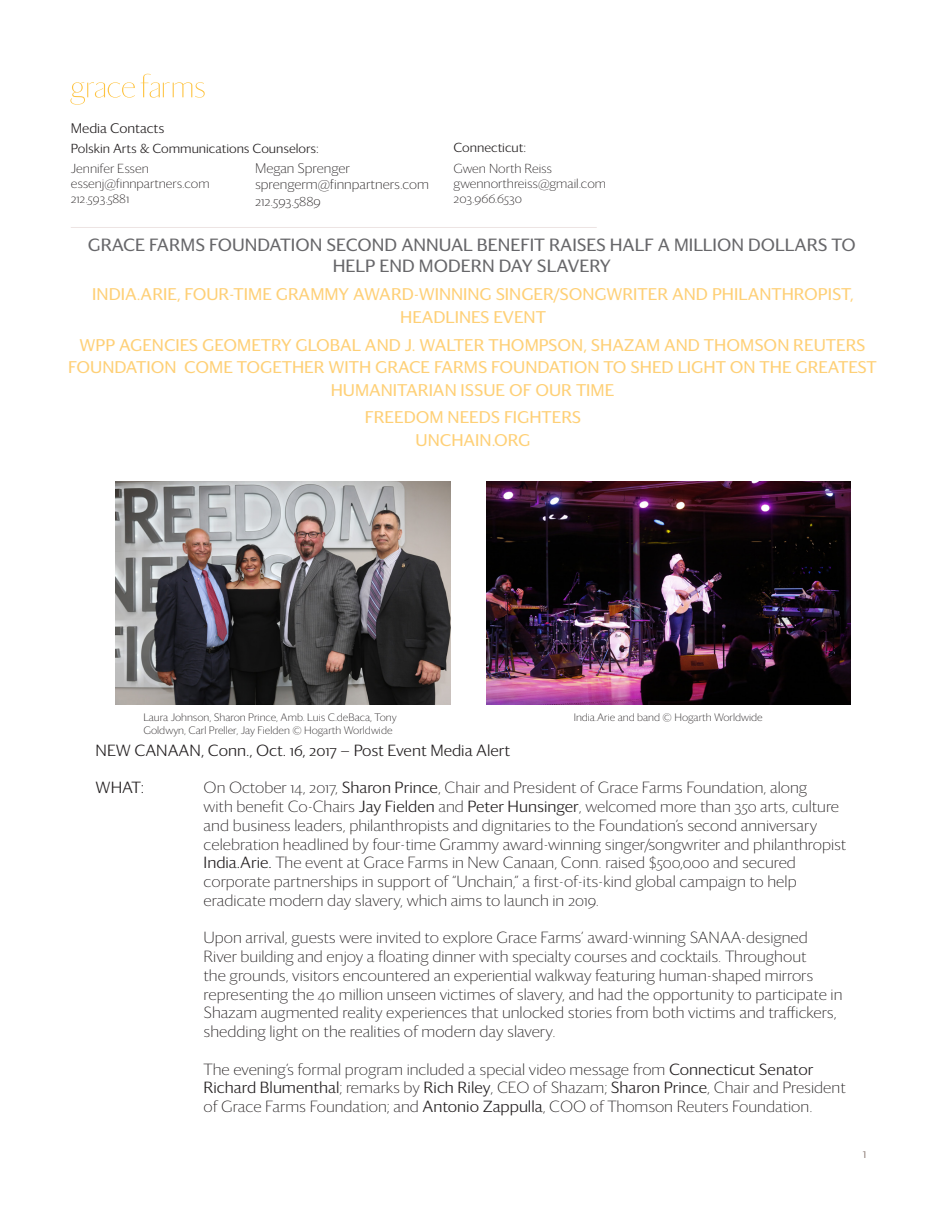
<style>
.page{position:relative;width:945px;height:1215px;background:#fff}
.page>*{position:absolute;margin:0;border:0;box-sizing:border-box;transform-origin:0 0}
.t1{font:17.25px/21px "Darby Sans";color:#67676a;text-align:center}
.t2{font:16.5px/22.5px "Darby Sans";color:#fed077;text-align:center}
.Paragraph_Style_1{font:200 15.75px/18.8px "Darby Sans";color:#231f20}
.Paragraph_Style_1-2{font:300 15.75px "Darby Sans";color:#231f20}
.t3{font:200 13.5px "Darby Sans";color:#231f20}
.t4{font:300 13.5px "Darby Sans";color:#231f20}
.t5{font:300 13.5px "Darby Sans";color:#8d7e78}
.t6{font:200 12.75px "Darby Sans";color:#231f20}
.t7{font:300 12.75px "Darby Sans";color:#231f20}
.t8{font:200 10.5px/12.6px "Darby Sans";color:#231f20}
.s1{font-weight:300}
</style>
<div class="page">
<hr style="left:71px;top:227px;width:526px;height:1px;background:#ede4e3">
<svg style="left:141px;top:74px;width:64px;height:24px"></svg>
<svg style="left:70px;top:82px;width:65px;height:23px"></svg>
<img style="left:116px;top:481px;width:334px;height:223px">
<img style="left:486px;top:481px;width:364px;height:223px">
<p class="t4" style="left:71px;top:118px;width:95px">Media Contacts</p>
<p class="t7" style="left:71px;top:140px;width:250px">Polskin Arts &amp; Communications Counselors:</p>
<p class="t6" style="left:71px;top:159px;width:80px">Jennifer Essen</p>
<p class="t6" style="left:71px;top:175px;width:140px">essenj@finnpartners.com</p>
<p class="t6" style="left:71px;top:190px;width:60px">212.593.5881</p>
<p class="t3" style="left:255px;top:159px;width:96px">Megan Sprenger</p>
<p class="t3" style="left:255px;top:175px;width:175px">sprengerm@finnpartners.com</p>
<p class="t3" style="left:255px;top:192px;width:67px">212.593.5889</p>
<p class="t7" style="left:454px;top:139px;width:74px">Connecticut:</p>
<p class="t6" style="left:454px;top:159px;width:100px">Gwen North Reiss</p>
<p class="t6" style="left:454px;top:175px;width:154px">gwennorthreiss@gmail.com</p>
<p class="t6" style="left:454px;top:190px;width:70px">203.966.6530</p>
<p class="t1" style="left:88px;top:234px;width:769px">GRACE FARMS FOUNDATION SECOND ANNUAL BENEFIT RAISES HALF A MILLION DOLLARS TO<br>HELP END MODERN DAY SLAVERY</p>
<p class="t2" style="left:92px;top:282px;width:763px">INDIA.ARIE, FOUR-TIME GRAMMY AWARD-WINNING SINGER/SONGWRITER AND PHILANTHROPIST,<br>HEADLINES EVENT</p>
<p class="t2" style="left:68px;top:333px;width:810px">WPP AGENCIES GEOMETRY GLOBAL AND J. WALTER THOMPSON, SHAZAM AND THOMSON REUTERS<br>FOUNDATION COME TOGETHER WITH GRACE FARMS FOUNDATION TO SHED LIGHT ON THE GREATEST<br>HUMANITARIAN ISSUE OF OUR TIME</p>
<p class="t2" style="left:365px;top:406px;width:218px">FREEDOM NEEDS FIGHTERS</p>
<p class="t2" style="left:416px;top:428px;width:116px">UNCHAIN.ORG</p>
<p class="t8" style="left:143px;top:711px;width:255px">Laura Johnson, Sharon Prince, Amb. Luis C.deBaca, Tony<br>Goldwyn, Carl Preller, Jay Fielden © Hogarth Worldwide</p>
<p class="t8" style="left:574px;top:711px;width:191px">India.Arie and band © Hogarth Worldwide</p>
<p class="Paragraph_Style_1-2" style="left:96px;top:739px;width:416px">NEW CANAAN, Conn., Oct. 16, 2017 — Post Event Media Alert</p>
<p class="Paragraph_Style_1-2" style="left:96px;top:777px;width:50px">WHAT:</p>
<p class="Paragraph_Style_1" style="left:204px;top:778px;width:644px">On October 14, 2017, <span class="s1">Sharon Prince</span>, Chair and President of Grace Farms Foundation, along<br>with benefit Co-Chairs <span class="s1">Jay Fielden</span> and <span class="s1">Peter Hunsinger</span>, welcomed more than 350 arts, culture and business leaders, philanthropists and dignitaries to the Foundation’s second anniversary celebration headlined by four-time Grammy award-winning singer/songwriter and philanthropist <span class="s1">India.Arie.</span> The event at Grace Farms in New Canaan, Conn. raised $500,000 and secured corporate partnerships in support of “Unchain,” a first-of-its-kind global campaign to help eradicate modern day slavery, which aims to launch in 2019.</p>
<p class="Paragraph_Style_1" style="left:204px;top:928px;width:640px">Upon arrival, guests were invited to explore Grace Farms’ award-winning SANAA-designed River building and enjoy a floating dinner with specialty courses and cocktails. Throughout<br>the grounds, visitors encountered an experiential walkway featuring human-shaped mirrors representing the 40 million unseen victimes of slavery, and had the opportunity to participate in Shazam augmented reality experiences that unlocked stories from both victims and traffickers, shedding light on the realities of modern day slavery.</p>
<p class="Paragraph_Style_1" style="left:204px;top:1059px;width:644px">The evening’s formal program included a special video message from <span class="s1">Connecticut Senator<br>Richard Blumenthal</span>; remarks by <span class="s1">Rich Riley</span>, CEO of Shazam; <span class="s1">Sharon Prince</span>, Chair and President of Grace Farms Foundation; and <span class="s1">Antonio Zappulla</span>, COO of Thomson Reuters Foundation.</p>
<p class="t5" style="left:863px;top:1144px;width:5px">1</p>
</div>
